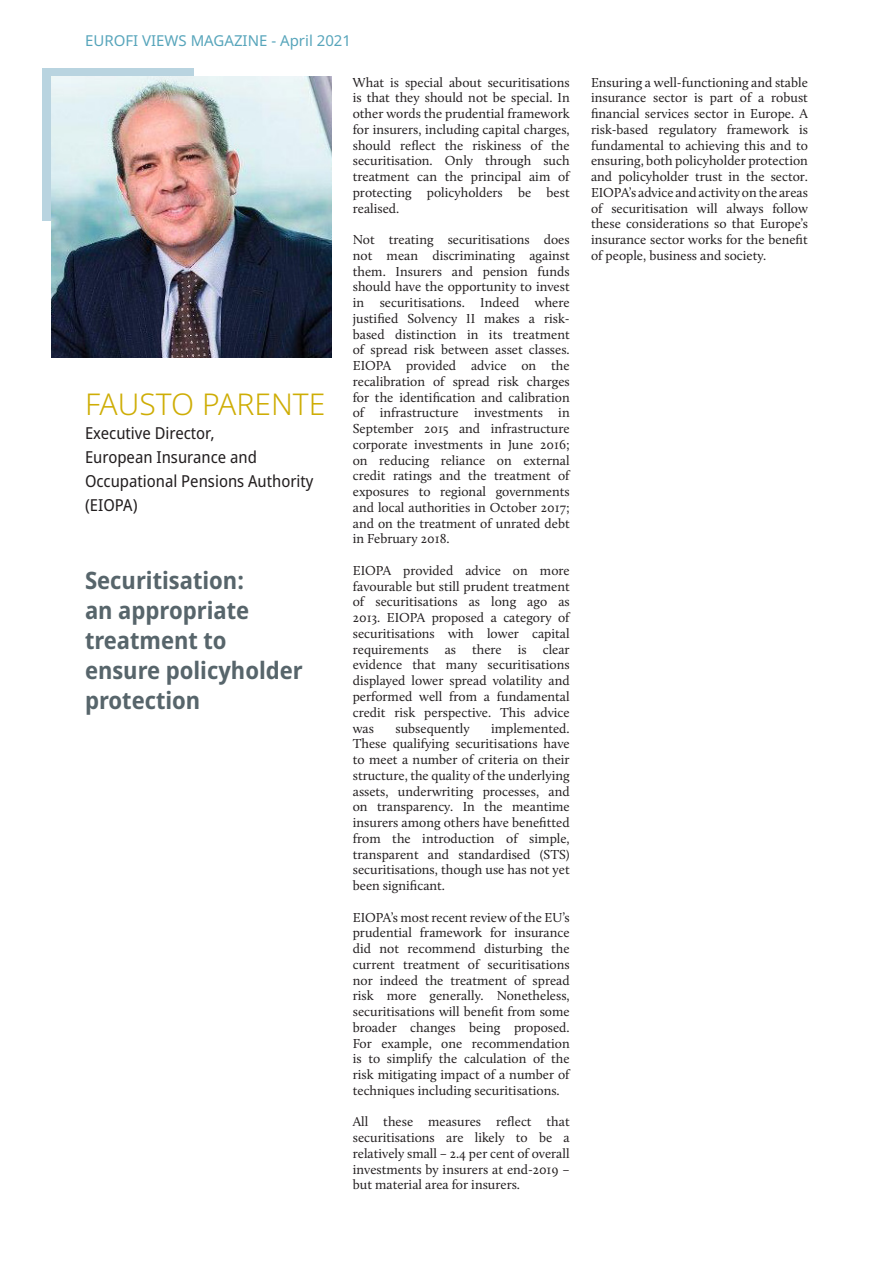
<style>
.page{position:relative;width:893px;height:1263px;background:#fff}
.page>*{position:absolute;margin:0;border:0;box-sizing:border-box;transform-origin:0 0}
.Style_Firstname_Last{font:300 30px "Noto Sans";color:#cead05}
.Style_Titre{font:700 semi-condensed 24px/30px "Noto Sans";color:#57656b}
.Style_Function_Organ{font:semi-condensed 16.5px/24px "Noto Sans";color:#231f20}
.t1{font:15px "Noto Sans";color:#57a5bb}
.Style_Note{font:13.5px/15.8px "Calluna";color:#231f20;text-align:justify}
</style>
<div class="page">
<div style="left:43px;top:68px;width:151px;height:152px;background:#b9d4e0"></div>
<img style="left:51px;top:77px;width:280px;height:280px">
<p class="t1" style="left:85px;top:30px;width:268px">EUROFI VIEWS MAGAZINE - April 2021</p>
<p class="Style_Firstname_Last" style="left:85px;top:383px;width:242px">FAUSTO PARENTE</p>
<p class="Style_Function_Organ" style="left:85px;top:421px;width:131px">Executive Director,</p>
<p class="Style_Function_Organ" style="left:85px;top:445px;width:230px">European Insurance and<br>Occupational Pensions Authority (EIOPA)</p>
<p class="Style_Titre" style="left:85px;top:565px;width:219px">Securitisation:<br>an appropriate treatment to ensure policyholder protection</p>
<p class="Style_Note" style="left:353px;top:74px;width:218px">What is special about securitisations is that they should not be special. In other words the prudential framework for insurers, including capital charges, should reflect the riskiness of the securitisation. Only through such treatment can the principal aim of protecting policyholders be best realised.</p>
<p class="Style_Note" style="left:353px;top:232px;width:218px">Not treating securitisations does not mean discriminating against them. Insurers and pension funds should have the opportunity to invest in securitisations. Indeed where justified Solvency II makes a risk&shy;based distinction in its treatment of spread risk between asset classes.<br>EIOPA provided advice on the recalibration of spread risk charges for the identification and calibration of infrastructure investments in September 2015 and infrastructure corporate investments in June 2016; on reducing reliance on external credit ratings and the treatment of exposures to regional governments and local authorities in October 2017; and on the treatment of unrated debt in February 2018.</p>
<p class="Style_Note" style="left:353px;top:562px;width:218px">EIOPA provided advice on more favourable but still prudent treatment of securitisations as long ago as 2013. EIOPA proposed a category of securitisations with lower capital requirements as there is clear evidence that many securitisations displayed lower spread volatility and performed well from a fundamental credit risk perspective. This advice was</p>
<p class="Style_Note" style="left:353px;top:720px;width:218px;text-indent:138px">implemented.<br>These qualifying securitisations have to meet a number of criteria on their structure, the quality of the underlying assets, underwriting processes, and on transparency. In the meantime insurers among others have benefitted from the introduction of simple, transparent and standardised (STS) securitisations, though use has not yet been significant.</p>
<p class="Style_Note" style="left:353px;top:909px;width:218px">EIOPA’s most recent review of the EU’s prudential framework for insurance did not recommend disturbing the current treatment of securitisations nor indeed the treatment of spread risk more generally. Nonetheless, securitisations will benefit from some broader changes being proposed.<br>For example, one recommendation is to simplify the calculation of the risk mitigating impact of a number of techniques including securitisations.</p>
<p class="Style_Note" style="left:353px;top:1114px;width:218px">All these measures reflect that securitisations are likely to be a relatively small – 2.4 per cent of overall investments by insurers at end-2019 – but material area for insurers.</p>
<p class="Style_Note" style="left:395px;top:720px;width:76px">subsequently</p>
<p class="Style_Note" style="left:591px;top:74px;width:218px">Ensuring a well-functioning and stable insurance sector is part of a robust financial services sector in Europe. A risk-based regulatory framework is fundamental to achieving this and to ensuring, both policyholder protection and policyholder trust in the sector.<br>EIOPA’s advice and activity on the areas of securitisation will always follow these considerations so that Europe’s insurance sector works for the benefit of people, business and society.</p>
</div>
